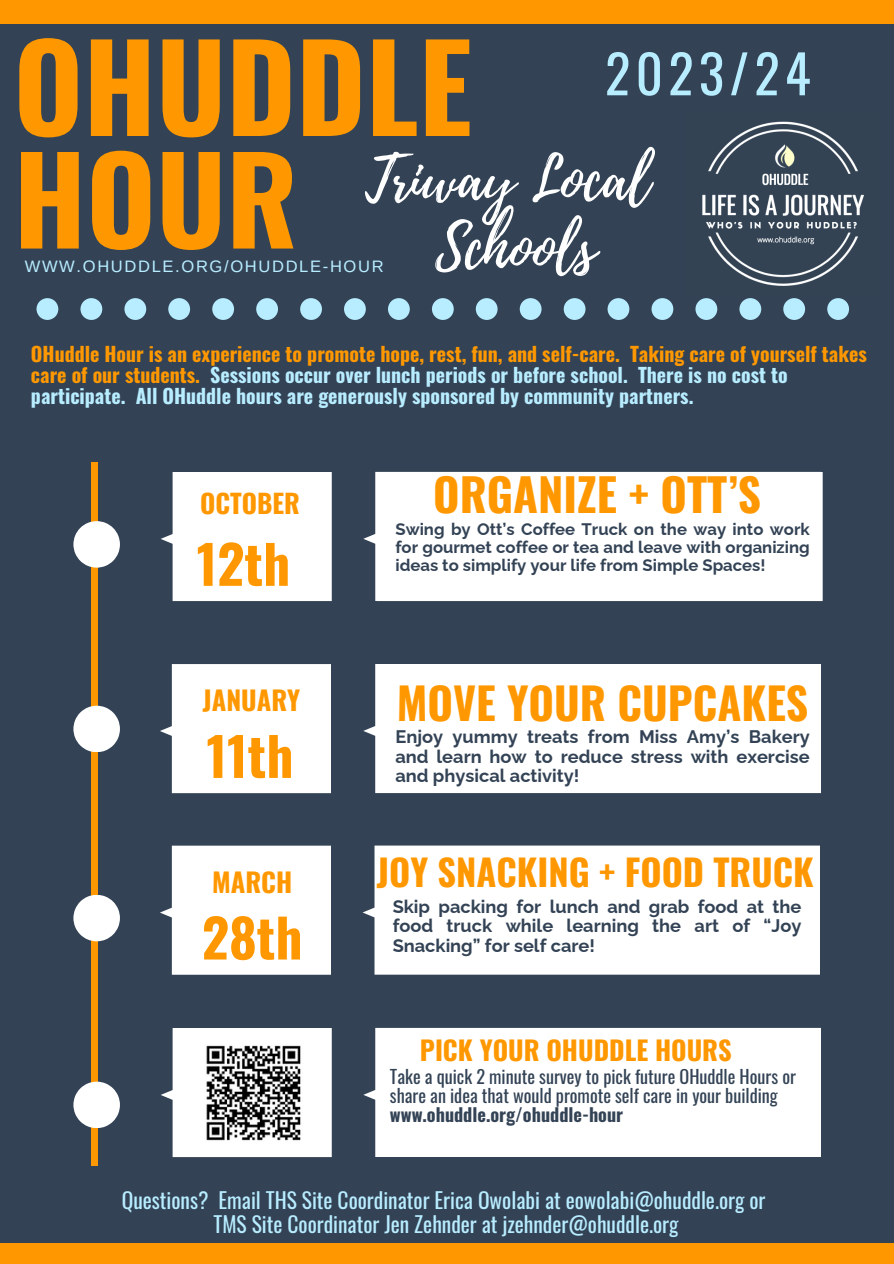
<style>
.page{position:relative;width:894px;height:1264px;background:#fff}
.page>*{position:absolute;margin:0;border:0;box-sizing:border-box;transform-origin:0 0}
.t1{font:700 119.1px/112.5px "Oswald";color:#ff9800}
.t2{font:59.25px "Playlist Script";color:#fff}
.t3{font:700 52.95px "Oswald";color:#ff9800}
.t4{font:52.95px "Oswald";letter-spacing:.1em;color:#b8ecff}
.t5{font:700 45.3px "Oswald";color:#ff9800}
.t6{font:700 43.8px "Oswald";color:#ff9800}
.t7{font:700 36.3px "Oswald";color:#ff9800}
.t8{font:700 26.4px "Oswald";color:#ff9800}
.t9{font:700 26.1px "Oswald";color:#ff9800}
.t10{font:21.45px "Oswald";color:#b8ecff}
.t11{font:700 19.8px/21.3px "Oswald";color:#b8ecff}
.t12{font:700 18.15px/19.2px "Raleway";color:#334355;text-align:justify}
.t13{font:18.15px/19.2px "Oswald";color:#334355}
.t14{font:700 18.15px "Oswald";color:#334355}
.t15{font:700 16.65px/18px "Raleway";color:#334355;text-align:justify}
.t16{font:16.5px "Arimo";letter-spacing:.1em;color:#b8ecff}
.s1{color:#ff9800}
</style>
<div class="page">
<div style="left:0;top:0;width:893px;height:1263px;background:#334355"></div>
<svg style="left:161px;top:472px;width:171px;height:129px;background:#f1f2f3"></svg>
<div style="left:91px;top:462px;width:6px;height:704px;background:#ff9800"></div>
<svg style="left:73px;top:521px;width:47px;height:46px"></svg>
<svg style="left:73px;top:705px;width:47px;height:47px"></svg>
<svg style="left:73px;top:894px;width:47px;height:47px"></svg>
<svg style="left:73px;top:1081px;width:47px;height:47px"></svg>
<div style="left:0;top:1243px;width:893px;height:20px;background:#ff9800"></div>
<div style="left:0;top:0;width:893px;height:24px;background:#ff9800"></div>
<img style="left:702px;top:121px;width:162px;height:165px">
<svg style="left:160px;top:664px;width:171px;height:129px;background:#f1f2f3"></svg>
<div style="left:365px;top:472px;width:457px;height:129px;background:#fff"></div>
<svg style="left:160px;top:845px;width:171px;height:129px;background:#f0f1f2"></svg>
<div style="left:362px;top:845px;width:458px;height:129px;background:#fff"></div>
<svg style="left:161px;top:1028px;width:171px;height:129px"></svg>
<div style="left:363px;top:1027px;width:457px;height:129px;background:#fff"></div>
<div style="left:256px;top:298px;width:22px;height:22px;background:#b8ecff;border-radius:50%"></div>
<div style="left:300px;top:298px;width:22px;height:22px;background:#b8ecff;border-radius:50%"></div>
<div style="left:212px;top:298px;width:22px;height:22px;background:#b8ecff;border-radius:50%"></div>
<div style="left:388px;top:298px;width:21px;height:22px;background:#b8ecff;border-radius:50%"></div>
<svg style="left:36px;top:298px;width:22px;height:22px"></svg>
<div style="left:432px;top:298px;width:21px;height:22px;background:#b8ecff;border-radius:50%"></div>
<div style="left:80px;top:298px;width:22px;height:22px;background:#b8ecff;border-radius:50%"></div>
<div style="left:124px;top:298px;width:22px;height:22px;background:#b8ecff;border-radius:50%"></div>
<div style="left:168px;top:298px;width:22px;height:22px;background:#b8ecff;border-radius:50%"></div>
<div style="left:344px;top:298px;width:22px;height:22px;background:#b8ecff;border-radius:50%"></div>
<div style="left:695px;top:298px;width:22px;height:22px;background:#b8ecff;border-radius:50%"></div>
<div style="left:739px;top:298px;width:22px;height:22px;background:#b8ecff;border-radius:50%"></div>
<div style="left:783px;top:298px;width:21px;height:22px;background:#b8ecff;border-radius:50%"></div>
<div style="left:827px;top:298px;width:21px;height:22px;background:#b8ecff;border-radius:50%"></div>
<div style="left:651px;top:298px;width:22px;height:22px;background:#b8ecff;border-radius:50%"></div>
<div style="left:519px;top:298px;width:22px;height:22px;background:#b8ecff;border-radius:50%"></div>
<div style="left:563px;top:298px;width:22px;height:22px;background:#b8ecff;border-radius:50%"></div>
<div style="left:475px;top:298px;width:22px;height:22px;background:#b8ecff;border-radius:50%"></div>
<div style="left:607px;top:298px;width:22px;height:22px;background:#b8ecff;border-radius:50%"></div>
<img style="left:198px;top:1034px;width:112px;height:117px">
<div style="left:363px;top:664px;width:457px;height:129px;background:#fff"></div>
<p class="t1" style="left:14px;top:26px;width:460px">OHUDDLE<br>HOUR</p>
<p class="t4" style="left:604px;top:32px;width:207px">2023/24</p>
<p class="t2" style="left:365px;top:137px;width:286px">Triway Local</p>
<p class="t2" style="left:435px;top:205px;width:162px">Schools</p>
<p class="t16" style="left:25px;top:257px;width:360px">WWW.OHUDDLE.ORG/OHUDDLE-HOUR</p>
<p class="t11" style="left:31px;top:342px;width:837px"><span class="s1">OHuddle Hour is an experience to promote hope, rest, fun, and self-care. Taking care of yourself takes care of our students.</span> Sessions occur over lunch periods or before school. There is no cost to participate. All OHuddle hours are generously sponsored by community partners.</p>
<p class="t9" style="left:200px;top:483px;width:101px">OCTOBER</p>
<p class="t3" style="left:196px;top:522px;width:95px">12th</p>
<p class="t8" style="left:202px;top:679px;width:99px">JANUARY</p>
<p class="t3" style="left:206px;top:714px;width:88px">11th</p>
<p class="t8" style="left:212px;top:861px;width:82px">MARCH</p>
<p class="t3" style="left:202px;top:896px;width:102px">28th</p>
<p class="t5" style="left:433px;top:459px;width:329px">ORGANIZE + OTT’S</p>
<p class="t15" style="left:395px;top:520px;width:416px">Swing by Ott’s Coffee Truck on the way into work for gourmet coffee or tea and leave with organizing ideas to simplify your life from Simple Spaces!</p>
<p class="t6" style="left:396px;top:668px;width:413px">MOVE YOUR CUPCAKES</p>
<p class="t12" style="left:395px;top:727px;width:415px">Enjoy yummy treats from Miss Amy’s Bakery and learn how to reduce stress with exercise and physical activity!</p>
<p class="t7" style="left:376px;top:843px;width:438px">JOY SNACKING + FOOD TRUCK</p>
<p class="t12" style="left:392px;top:897px;width:410px">Skip packing for lunch and grab food at the food truck while learning the art of “Joy Snacking” for self care!</p>
<p class="t8" style="left:420px;top:1029px;width:313px">PICK YOUR OHUDDLE HOURS</p>
<p class="t13" style="left:390px;top:1066px;width:407px">Take a quick 2 minute survey to pick future OHuddle Hours or share an idea that would promote self care in your building</p>
<p class="t14" style="left:390px;top:1100px;width:235px">www.ohuddle.org/ohuddle-hour</p>
<p class="t10" style="left:122px;top:1183px;width:645px">Questions? Email THS Site Coordinator Erica Owolabi at eowolabi@ohuddle.org or</p>
<p class="t10" style="left:213px;top:1206px;width:466px">TMS Site Coordinator Jen Zehnder at jzehnder@ohuddle.org</p>
</div>
